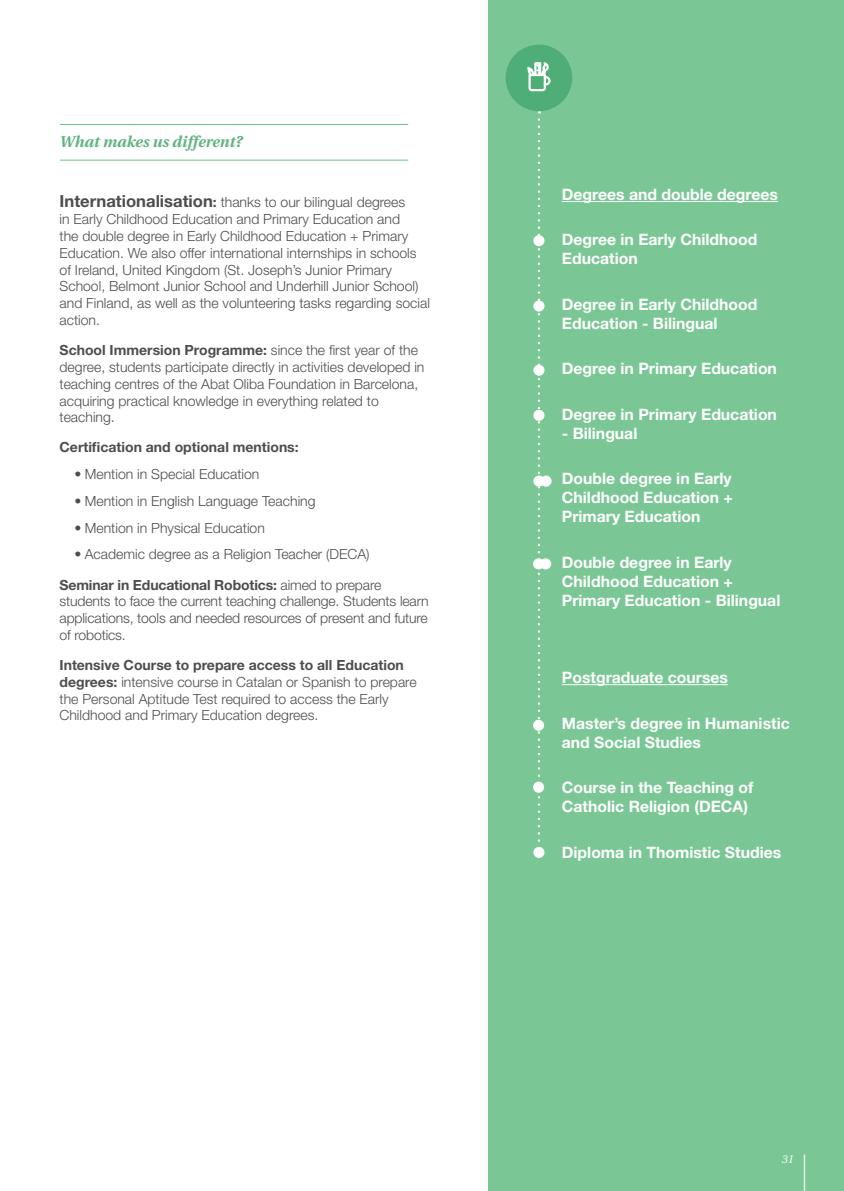
<style>
.page{position:relative;width:844px;height:1191px;background:#fff}
.page>*{position:absolute;margin:0;border:0;box-sizing:border-box;transform-origin:0 0}
.t1{font:700 15.75px/18.9px "Helvetica Neue LT Std";color:#fff}
.t2{font:italic 700 15.58px "Utopia";color:#62b382}
.t3{font:300 14px/16.8px "Helvetica Neue LT Std";color:#4d4d4f}
.t4{font:700 14px "Helvetica Neue LT Std";color:#4d4d4f}
.t5{font:italic 11.38px "Utopia";color:#fff}
.s1{font-weight:700;font-size:16.62px}
.s2{font-weight:700}
.s3{font-weight:400;font-stretch:condensed}
</style>
<div class="page">
<div style="left:488px;top:0;width:355px;height:1191px;background:#7ac795"></div>
<svg style="left:537px;top:111px;width:3px;height:736px"></svg>
<div style="left:505px;top:45px;width:67px;height:66px;background:#4fad77;border-radius:50%"></div>
<svg style="left:527px;top:62px;width:23px;height:29px"></svg>
<hr style="left:561px;top:201px;width:216px;height:1px;background:#fff">
<hr style="left:561px;top:684px;width:166px;height:1px;background:#fff">
<hr style="left:60px;top:124px;width:348px;height:1px;background:#6ac28b">
<hr style="left:60px;top:160px;width:348px;height:1px;background:#6ac28b">
<div style="left:533px;top:235px;width:11px;height:11px;background:#fff;border-radius:50%"></div>
<div style="left:533px;top:719px;width:11px;height:12px;background:#fff;border-radius:50%"></div>
<div style="left:533px;top:300px;width:11px;height:11px;background:#fff;border-radius:50%"></div>
<div style="left:533px;top:781px;width:11px;height:11px;background:#fff;border-radius:50%"></div>
<div style="left:533px;top:847px;width:11px;height:11px;background:#fff;border-radius:50%"></div>
<div style="left:533px;top:365px;width:11px;height:11px;background:#fff;border-radius:50%"></div>
<div style="left:533px;top:410px;width:11px;height:11px;background:#fff;border-radius:50%"></div>
<div style="left:533px;top:475px;width:11px;height:11px;background:#fff;border-radius:50%"></div>
<div style="left:540px;top:475px;width:11px;height:11px;background:#fff;border-radius:50%"></div>
<div style="left:533px;top:558px;width:11px;height:11px;background:#fff;border-radius:50%"></div>
<div style="left:540px;top:558px;width:11px;height:11px;background:#fff;border-radius:50%"></div>
<hr style="left:803px;top:1154px;width:1px;height:37px;background:#fff">
<p class="t2" style="left:60px;top:133px;width:184px">What makes us different?</p>
<p class="t3" style="left:60px;top:194px;width:372px"><span class="s1">Internationalisation</span><span class="s2">:</span> thanks to our bilingual degrees<br>in Early Childhood Education and Primary Education and<br>the double degree in Early Childhood Education + Primary Education. We also offer international internships in schools of Ireland, United Kingdom (St. Joseph’s Junior Primary School, Belmont Junior School and Underhill Junior School) and Finland, as well as the volunteering tasks regarding social action.</p>
<p class="t3" style="left:60px;top:341px;width:366px"><span class="s2">School Immersion Programme:</span> since the first year of the degree, students participate directly in activities developed in teaching centres of the Abat Oliba Foundation in Barcelona, acquiring practical knowledge in everything related to teaching.</p>
<p class="t4" style="left:60px;top:439px;width:240px">Certification and optional mentions:</p>
<p class="t3" style="left:74px;top:465px;width:186px"><span class="s3">•</span> Mention in Special Education</p>
<p class="t3" style="left:74px;top:492px;width:242px"><span class="s3">•</span> Mention in English Language Teaching</p>
<p class="t3" style="left:74px;top:519px;width:192px"><span class="s3">•</span> Mention in Physical Education</p>
<p class="t3" style="left:60px;top:539px;width:323px;line-height:30.1px;text-align:center"><span class="s3">•</span> Academic degree as a Religion Teacher (DECA)<br><span class="s2">Seminar in Educational Robotics:</span> aimed to prepare</p>
<p class="t3" style="left:60px;top:592px;width:370px;text-align:justify">students to face the current teaching challenge. Students learn applications, tools and needed resources of present and future of robotics.</p>
<p class="t3" style="left:60px;top:656px;width:358px"><span class="s2">Intensive Course to prepare access to all Education degrees:</span> intensive course in Catalan or Spanish to prepare the Personal Aptitude Test required to access the Early Childhood and Primary Education degrees.</p>
<p class="t1" style="left:561px;top:184px;width:217px">Degrees and double degrees</p>
<p class="t1" style="left:561px;top:230px;width:197px">Degree in Early Childhood<br>Education</p>
<p class="t1" style="left:561px;top:294px;width:197px">Degree in Early Childhood<br>Education - Bilingual</p>
<p class="t1" style="left:561px;top:359px;width:216px">Degree in Primary Education</p>
<p class="t1" style="left:561px;top:404px;width:216px">Degree in Primary Education</p>
<p class="t1" style="left:561px;top:423px;width:77px">- Bilingual</p>
<p class="t1" style="left:561px;top:469px;width:172px;text-align:justify">Double degree in Early Childhood Education + Primary Education</p>
<p class="t1" style="left:561px;top:552px;width:220px">Double degree in Early<br>Childhood Education +<br>Primary Education - Bilingual</p>
<p class="t1" style="left:561px;top:667px;width:167px">Postgraduate courses</p>
<p class="t1" style="left:561px;top:713px;width:229px">Master’s degree in Humanistic and Social Studies</p>
<p class="t1" style="left:561px;top:777px;width:193px">Course in the Teaching of<br>Catholic Religion (DECA)</p>
<p class="t1" style="left:561px;top:842px;width:221px">Diploma in Thomistic Studies</p>
<p class="t5" style="left:781px;top:1153px;width:14px">31</p>
</div>
